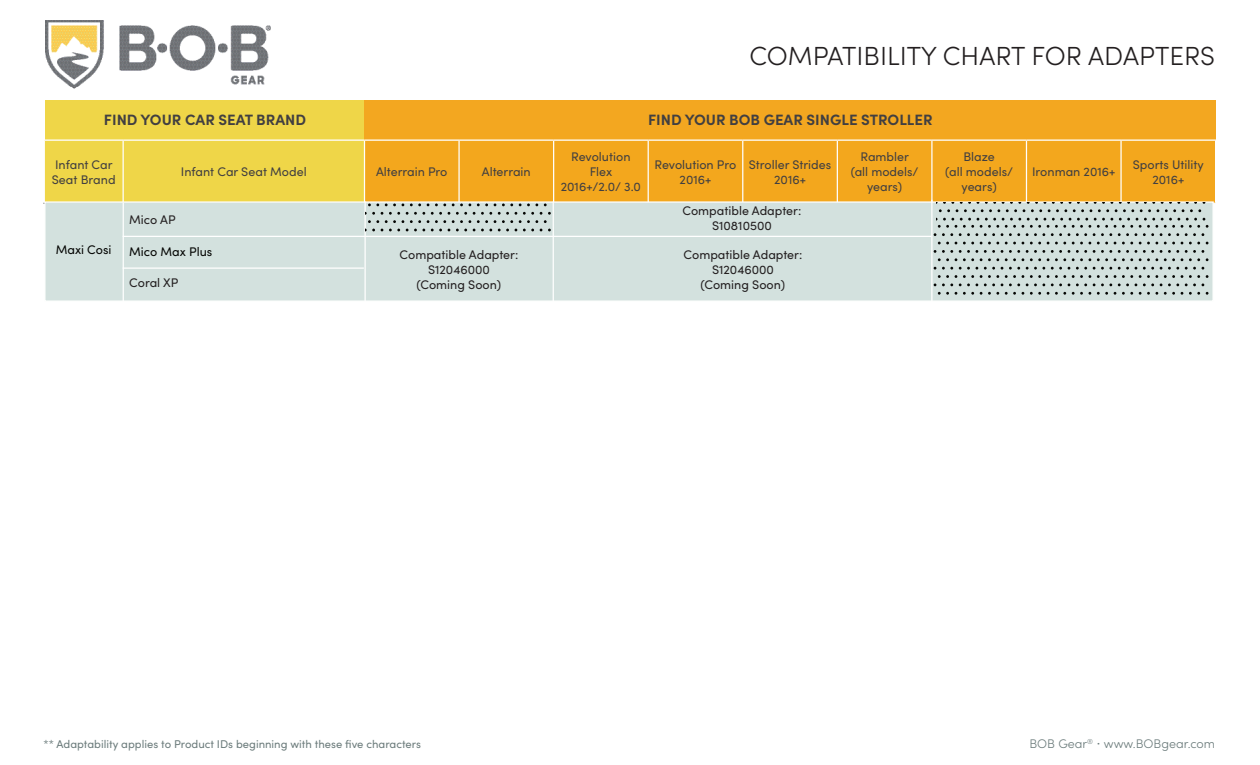
<style>
.page{position:relative;width:1260px;height:765px;background:#fff}
.page>*{position:absolute;margin:0;border:0;box-sizing:border-box;transform-origin:0 0}
.t1{font:300 26.25px "Sofia Pro";color:#231f20}
.t2{font:700 15px "Sofia Pro";color:#413f41}
.t3{font:12.5px/15px "Sofia Pro";color:#413f41;text-align:center}
.t4{font:12.5px/15px "Sofia Pro";color:#231f20;text-align:center}
.t5{font:300 12.5px "Sofia Pro";color:#6c7c7c}
.t6{font:12.5px "Sofia Pro";color:#040503}
.t7{font:11.25px "Sofia Pro";color:#6c7c7c}
.s1{font-size:17.5px}
</style>
<div class="page">
<img style="left:45px;top:20px;width:225px;height:68px">
<div style="left:46px;top:100px;width:319px;height:40px;background:#efd648"></div>
<div style="left:365px;top:100px;width:851px;height:40px;background:#f3a720"></div>
<div style="left:379px;top:141px;width:836px;height:62px;background:#f3a71d"></div>
<hr style="left:648px;top:141px;width:1px;height:62px;background:#fff">
<hr style="left:742px;top:141px;width:1px;height:62px;background:#fff">
<hr style="left:837px;top:141px;width:1px;height:62px;background:#fff">
<hr style="left:931px;top:141px;width:2px;height:62px;background:#fff">
<hr style="left:1026px;top:141px;width:1px;height:62px;background:#fff">
<hr style="left:1120px;top:141px;width:2px;height:62px;background:#fff">
<hr style="left:458px;top:141px;width:2px;height:62px;background:#fff">
<hr style="left:553px;top:141px;width:1px;height:62px;background:#fff">
<div style="left:44px;top:201px;width:1170px;height:101px;background:#d3e1de;border:1px solid #fff"></div>
<hr style="left:123px;top:268px;width:241px;height:1px;background:#fff">
<hr style="left:123px;top:236px;width:808px;height:1px;background:#fff">
<hr style="left:123px;top:203px;width:1px;height:99px;background:#fff">
<hr style="left:553px;top:201px;width:1px;height:101px;background:#fff">
<hr style="left:931px;top:200px;width:1px;height:102px;background:#fff">
<hr style="left:365px;top:201px;width:1px;height:101px;background:#fff">
<svg style="left:44px;top:140px;width:335px;height:66px;background:#eed758"></svg>
<svg style="left:385px;top:204px;width:11px;height:2px"></svg>
<svg style="left:410px;top:204px;width:11px;height:2px"></svg>
<svg style="left:435px;top:204px;width:11px;height:2px"></svg>
<svg style="left:452px;top:204px;width:11px;height:2px"></svg>
<svg style="left:477px;top:204px;width:11px;height:2px"></svg>
<svg style="left:502px;top:204px;width:11px;height:2px"></svg>
<svg style="left:519px;top:204px;width:19px;height:2px"></svg>
<svg style="left:366px;top:212px;width:185px;height:11px"></svg>
<svg style="left:389px;top:229px;width:11px;height:2px"></svg>
<svg style="left:406px;top:229px;width:19px;height:2px"></svg>
<svg style="left:431px;top:229px;width:11px;height:2px"></svg>
<svg style="left:456px;top:229px;width:11px;height:2px"></svg>
<svg style="left:481px;top:229px;width:11px;height:2px"></svg>
<svg style="left:498px;top:229px;width:11px;height:2px"></svg>
<svg style="left:523px;top:229px;width:11px;height:2px"></svg>
<svg style="left:938px;top:242px;width:11px;height:2px"></svg>
<svg style="left:963px;top:242px;width:11px;height:2px"></svg>
<svg style="left:988px;top:242px;width:11px;height:2px"></svg>
<svg style="left:1005px;top:242px;width:11px;height:2px"></svg>
<svg style="left:1030px;top:242px;width:11px;height:2px"></svg>
<svg style="left:1055px;top:242px;width:11px;height:2px"></svg>
<svg style="left:1072px;top:242px;width:11px;height:2px"></svg>
<svg style="left:1097px;top:242px;width:11px;height:2px"></svg>
<svg style="left:1122px;top:242px;width:11px;height:2px"></svg>
<svg style="left:1139px;top:242px;width:19px;height:2px"></svg>
<svg style="left:1164px;top:242px;width:11px;height:2px"></svg>
<svg style="left:1189px;top:242px;width:11px;height:2px"></svg>
<svg style="left:934px;top:250px;width:274px;height:11px"></svg>
<svg style="left:934px;top:267px;width:274px;height:11px"></svg>
<svg style="left:942px;top:284px;width:11px;height:2px"></svg>
<svg style="left:959px;top:284px;width:11px;height:2px"></svg>
<svg style="left:984px;top:284px;width:11px;height:2px"></svg>
<svg style="left:1009px;top:284px;width:11px;height:2px"></svg>
<svg style="left:1026px;top:284px;width:19px;height:2px"></svg>
<svg style="left:1051px;top:284px;width:11px;height:2px"></svg>
<svg style="left:1076px;top:284px;width:11px;height:2px"></svg>
<svg style="left:1101px;top:284px;width:11px;height:2px"></svg>
<svg style="left:1118px;top:284px;width:11px;height:2px"></svg>
<svg style="left:1143px;top:284px;width:11px;height:2px"></svg>
<svg style="left:1168px;top:284px;width:11px;height:2px"></svg>
<svg style="left:1185px;top:284px;width:11px;height:2px"></svg>
<svg style="left:938px;top:292px;width:11px;height:3px"></svg>
<svg style="left:963px;top:292px;width:11px;height:3px"></svg>
<svg style="left:988px;top:292px;width:11px;height:3px"></svg>
<svg style="left:1005px;top:292px;width:11px;height:3px"></svg>
<svg style="left:1030px;top:292px;width:11px;height:3px"></svg>
<svg style="left:1055px;top:292px;width:11px;height:3px"></svg>
<svg style="left:1072px;top:292px;width:11px;height:3px"></svg>
<svg style="left:1097px;top:292px;width:11px;height:3px"></svg>
<svg style="left:1122px;top:292px;width:11px;height:3px"></svg>
<svg style="left:1139px;top:292px;width:19px;height:3px"></svg>
<svg style="left:1164px;top:292px;width:11px;height:3px"></svg>
<svg style="left:1189px;top:292px;width:11px;height:3px"></svg>
<svg style="left:936px;top:203px;width:269px;height:9px"></svg>
<svg style="left:934px;top:218px;width:270px;height:18px"></svg>
<svg style="left:1203px;top:218px;width:5px;height:10px"></svg>
<h1 class="t1" style="left:749px;top:36px;width:467px">COMPATIBILITY CHART FOR ADAPTERS</h1>
<p class="t2" style="left:104px;top:108px;width:204px">FIND YOUR CAR SEAT BRAND</p>
<p class="t2" style="left:648px;top:108px;width:286px">FIND YOUR BOB GEAR SINGLE STROLLER</p>
<p class="t3" style="left:52px;top:156px;width:65px;text-align:left">Infant Car<br>Seat Brand</p>
<p class="t3" style="left:181px;top:164px;width:127px">Infant Car Seat Model</p>
<p class="t3" style="left:376px;top:164px;width:73px">Alterrain Pro</p>
<p class="t3" style="left:482px;top:164px;width:50px">Alterrain</p>
<p class="t3" style="left:561px;top:149px;width:82px">Revolution<br>Flex<br>2016+/2.0/ 3.0</p>
<p class="t3" style="left:655px;top:156px;width:83px">Revolution Pro<br>2016+</p>
<p class="t3" style="left:749px;top:156px;width:84px">Stroller Strides<br>2016+</p>
<p class="t3" style="left:851px;top:149px;width:69px">Rambler (all models/ years)</p>
<p class="t3" style="left:945px;top:149px;width:69px">Blaze<br>(all models/ years)</p>
<p class="t4" style="left:129px;top:211px;width:48px">Mico AP</p>
<p class="t6" style="left:56px;top:240px;width:57px">Maxi Cosi</p>
<p class="t6" style="left:129px;top:242px;width:85px">Mico Max Plus</p>
<p class="t4" style="left:129px;top:274px;width:51px">Coral XP</p>
<p class="t4" style="left:683px;top:202px;width:120px">Compatible Adapter:<br>S10810500</p>
<p class="t4" style="left:400px;top:247px;width:120px">Compatible Adapter:<br>S12046000<br>(Coming Soon)</p>
<p class="t4" style="left:684px;top:247px;width:120px">Compatible Adapter:<br>S12046000<br>(Coming Soon)</p>
<p class="t3" style="left:1032px;top:164px;width:85px">Ironman 2016+</p>
<p class="t3" style="left:1133px;top:156px;width:73px">Sports Utility<br>2016+</p>
<p class="t7" style="left:44px;top:736px;width:379px">** Adaptability applies to Product IDs beginning with these five characters</p>
<p class="t5" style="left:1029px;top:734px;width:187px">BOB Gear<sup>®</sup> <span class="s1">·</span> www.BOBgear.com</p>
</div>
